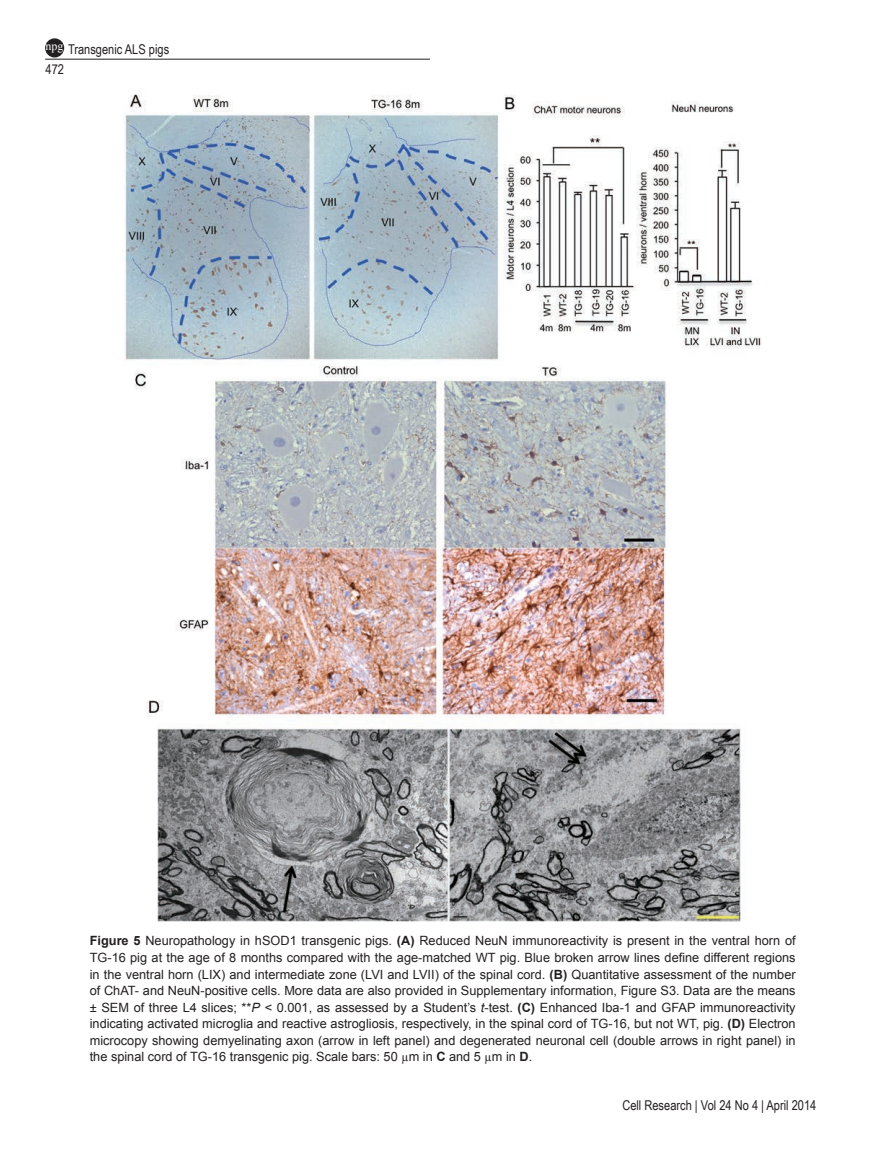
<style>
.page{position:relative;width:893px;height:1170px;background:#fff}
.page>*{position:absolute;margin:0;border:0;box-sizing:border-box;transform-origin:0 0}
.t1{font:13.5px "Arial Narrow";color:#231f20}
.t2{font:12.75px/16.5px "Arial";color:#231f20;text-align:justify}
.t3{font:12px "Times New Roman";color:#fff}
.s1{font-weight:700}
.s2{font-style:italic}
.s3{font-family:"Times New Roman"}
</style>
<div class="page">
<hr style="left:45px;top:59px;width:385px;height:1px;background:#231f20">
<div style="left:46px;top:39px;width:17px;height:18px;background:#231f20;border-radius:50%"></div>
<div style="left:45px;top:38px;width:19px;height:19px;border:2px solid #231f20;border-radius:50%"></div>
<img style="left:123px;top:94px;width:638px;height:827px">
<p class="t1" style="left:68px;top:39px;width:103px">Transgenic ALS pigs</p>
<p class="t3" style="left:46px;top:38px;width:19px">npg</p>
<p class="t1" style="left:46px;top:59px;width:20px">472</p>
<p class="t2" style="left:90px;top:932px;width:707px"><span class="s1">Figure 5</span> Neuropathology in hSOD1 transgenic pigs. <span class="s1">(A)</span> Reduced NeuN immunoreactivity is present in the ventral horn of TG-16 pig at the age of 8 months compared with the age-matched WT pig. Blue broken arrow lines define different regions in the ventral horn (LIX) and intermediate zone (LVI and LVII) of the spinal cord. <span class="s1">(B)</span> Quantitative assessment of the number of ChAT- and NeuN-positive cells. More data are also provided in Supplementary information, Figure S3. Data are the means ± SEM of three L4 slices; **<span class="s2">P</span> &lt; 0.001, as assessed by a Student’s <span class="s2">t</span>-test. <span class="s1">(C)</span> Enhanced Iba-1 and GFAP immunoreactivity indicating activated microglia and reactive astrogliosis, respectively, in the spinal cord of TG-16, but not WT, pig. <span class="s1">(D)</span> Electron microcopy showing demyelinating axon (arrow in left panel) and degenerated neuronal cell (double arrows in right panel) in the spinal cord of TG-16 transgenic pig. Scale bars: 50 <span class="s3">µ</span>m in <span class="s1">C</span> and 5 <span class="s3">µ</span>m in <span class="s1">D</span>.</p>
<p class="t1" style="left:622px;top:1094px;width:196px">Cell Research | Vol 24 No 4 | April 2014</p>
</div>
